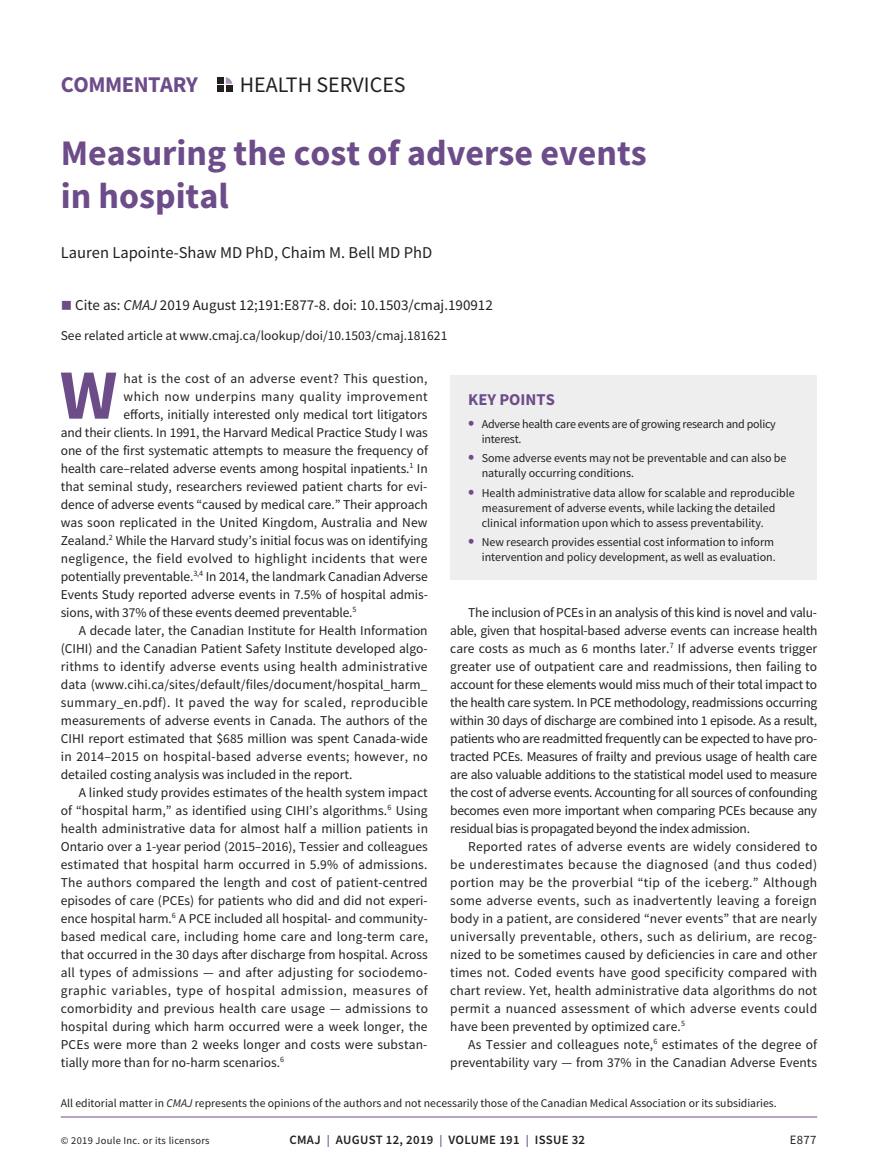
<style>
.page{position:relative;width:878px;height:1175px;background:#fff}
.page>*{position:absolute;margin:0;border:0;box-sizing:border-box;transform-origin:0 0}
.t1{font:700 70.65px "Source Sans Pro";color:#6d4c8a}
.t2{font:700 36px/43.2px "Source Sans Pro";color:#6d4c8a}
.t3{font:700 22.5px "Source Sans Pro";letter-spacing:-.02em;color:#6d4c8a}
.t4{font:22.05px "Source Sans Pro";color:#231f20}
.t5{font:16.5px "Source Sans Pro";color:#231f20}
.t6{font:700 16.5px "Source Sans Pro";color:#6d4c8a}
.t7{font:15px "Source Sans Pro";color:#231f20}
.t8{font:13.5px/18px "Source Sans Pro";color:#231f20;text-align:justify}
.t9{font:13.5px "Source Sans Pro";letter-spacing:.02em;color:#231f20}
.t10{font:13.5px "Source Sans Pro";letter-spacing:.03em;color:#231f20}
.t11{font:13.5px "Source Sans Pro";letter-spacing:.04em;color:#231f20}
.t12{font:600 12.75px "Source Sans Pro";letter-spacing:.025em;color:#231f20}
.t13{font:12.75px "Source Sans Pro";color:#231f20}
.t14{font:12px/15px "Source Sans Pro";letter-spacing:-.005em;color:#231f20}
.t15{font:11.7px "Source Sans Pro";color:#231f20}
.t16{font:10.5px "Source Sans Pro";letter-spacing:.025em;color:#231f20}
.s1{color:#6d4c8a}
.s2{font-style:italic}
.s3{font-weight:700;font-size:18px;color:#6d4c8a}
.s4{font-size:12px;color:#6d4c8a}
</style>
<div class="page">
<hr style="left:61px;top:1116px;width:756px;height:1px;background:#6d4c8a">
<div style="left:218px;top:77px;width:6px;height:7px;background:#231f20"></div>
<div style="left:218px;top:85px;width:6px;height:7px;background:#231f20"></div>
<svg style="left:226px;top:77px;width:6px;height:7px"></svg>
<div style="left:226px;top:85px;width:6px;height:7px;background:#231f20"></div>
<div style="left:450px;top:375px;width:367px;height:204px;background:#eeeeef"></div>
<h3 class="t3" style="left:61px;top:69px;width:139px">COMMENTARY</h3>
<h3 class="t4" style="left:240px;top:70px;width:167px">HEALTH SERVICES</h3>
<h2 class="t2" style="left:61px;top:131px;width:587px">Measuring the cost of adverse events in hospital</h2>
<p class="t5" style="left:61px;top:242px;width:373px">Lauren Lapointe-Shaw MD PhD, Chaim M. Bell MD PhD</p>
<p class="t7" style="left:61px;top:296px;width:433px"><span class="s1">■</span> Cite as: <span class="s2">CMAJ</span> 2019 August 12;191:E877-8. doi: 10.1503/cmaj.190912</p>
<p class="t8" style="left:61px;top:327px;width:388px">See related article at www.cmaj.ca/lookup/doi/10.1503/cmaj.181621</p>
<h1 class="t1" style="left:60px;top:347px;width:59px">W</h1>
<p class="t9" style="left:124px;top:369px;width:305px">hat is the cost of an adverse event? This question,</p>
<p class="t10" style="left:124px;top:387px;width:306px">which now underpins many quality improvement</p>
<p class="t8" style="left:124px;top:405px;width:305px">efforts, initially interested only medical tort litigators</p>
<p class="t8" style="left:61px;top:423px;width:368px">and their clients. In 1991, the Harvard Medical Practice Study I was</p>
<p class="t8" style="left:61px;top:441px;width:369px">one of the first systematic attempts to measure the frequency of</p>
<p class="t8" style="left:61px;top:459px;width:368px">health care–related adverse events among hospital inpatients.<sup>1</sup> In</p>
<p class="t8" style="left:61px;top:477px;width:368px">that seminal study, researchers reviewed patient charts for evi-</p>
<p class="t8" style="left:61px;top:495px;width:368px">dence of adverse events “caused by medical care.” Their approach</p>
<p class="t8" style="left:61px;top:513px;width:368px">was soon replicated in the United Kingdom, Australia and New</p>
<p class="t8" style="left:61px;top:531px;width:368px">Zealand.<sup>2</sup> While the Harvard study’s initial focus was on identifying</p>
<p class="t9" style="left:61px;top:549px;width:368px">negligence, the field evolved to highlight incidents that were</p>
<p class="t8" style="left:61px;top:567px;width:368px">potentially preventable.<sup>3,4</sup> In 2014, the landmark Canadian Adverse</p>
<p class="t8" style="left:61px;top:585px;width:368px">Events Study reported adverse events in 7.5% of hospital admis-</p>
<p class="t8" style="left:61px;top:603px;width:297px">sions, with 37% of these events deemed preventable.<sup>5</sup></p>
<p class="t8" style="left:79px;top:621px;width:350px">A decade later, the Canadian Institute for Health Information</p>
<p class="t8" style="left:61px;top:639px;width:368px">(CIHI) and the Canadian Patient Safety Institute developed algo-</p>
<p class="t9" style="left:61px;top:657px;width:368px">rithms to identify adverse events using health administrative</p>
<p class="t8" style="left:61px;top:675px;width:368px">data (www.cihi.ca/sites/default/files/document/hospital_harm_</p>
<p class="t10" style="left:61px;top:693px;width:368px">summary_en.pdf). It paved the way for scaled, reproducible</p>
<p class="t8" style="left:61px;top:711px;width:368px">measurements of adverse events in Canada. The authors of the</p>
<p class="t8" style="left:61px;top:729px;width:368px">CIHI report estimated that $685 million was spent Canada-wide</p>
<p class="t9" style="left:61px;top:747px;width:368px">in 2014–2015 on hospital-based adverse events; however, no</p>
<p class="t8" style="left:61px;top:765px;width:293px">detailed costing analysis was included in the report.</p>
<p class="t8" style="left:79px;top:783px;width:350px">A linked study provides estimates of the health system impact</p>
<p class="t8" style="left:61px;top:801px;width:368px">of “hospital harm,” as identified using CIHI’s algorithms.<sup>6</sup> Using</p>
<p class="t8" style="left:61px;top:819px;width:369px">health administrative data for almost half a million patients in</p>
<p class="t8" style="left:61px;top:837px;width:368px">Ontario over a 1-year period (2015–2016), Tessier and colleagues</p>
<p class="t8" style="left:61px;top:855px;width:368px">estimated that hospital harm occurred in 5.9% of admissions.</p>
<p class="t8" style="left:61px;top:873px;width:368px">The authors compared the length and cost of patient-centred</p>
<p class="t8" style="left:61px;top:891px;width:368px">episodes of care (PCEs) for patients who did and did not experi-</p>
<p class="t8" style="left:61px;top:909px;width:368px">ence hospital harm.<sup>6</sup> A PCE included all hospital- and community-</p>
<p class="t8" style="left:61px;top:927px;width:369px">based medical care, including home care and long-term care,</p>
<p class="t8" style="left:61px;top:945px;width:368px">that occurred in the 30 days after discharge from hospital. Across</p>
<p class="t9" style="left:61px;top:963px;width:368px">all types of admissions — and after adjusting for sociodemo-</p>
<p class="t11" style="left:61px;top:981px;width:368px">graphic variables, type of hospital admission, measures of</p>
<p class="t9" style="left:61px;top:999px;width:368px">comorbidity and previous health care usage — admissions to</p>
<p class="t8" style="left:61px;top:1017px;width:368px">hospital during which harm occurred were a week longer, the</p>
<p class="t8" style="left:61px;top:1035px;width:368px">PCEs were more than 2 weeks longer and costs were substan-</p>
<p class="t8" style="left:61px;top:1053px;width:225px">tially more than for no-harm scenarios.<sup>6</sup></p>
<p class="t6" style="left:468px;top:389px;width:88px">KEY POINTS</p>
<p class="t14" style="left:482px;top:416px;width:295px;text-indent:-14px"><span class="s3">•</span> Adverse health care events are of growing research and policy interest.</p>
<p class="t14" style="left:482px;top:451px;width:306px;text-indent:-14px"><span class="s3">•</span> Some adverse events may not be preventable and can also be naturally occurring conditions.</p>
<p class="t14" style="left:482px;top:485px;width:314px;text-indent:-14px"><span class="s3">•</span> Health administrative data allow for scalable and reproducible measurement of adverse events, while lacking the detailed clinical information upon which to assess preventability.</p>
<p class="t14" style="left:468px;top:535px;width:309px;text-align:right"><span class="s3">•</span> New research provides essential cost information to inform intervention and policy development, as well as evaluation.</p>
<p class="t8" style="left:450px;top:603px;width:369px;text-indent:18px">The inclusion of PCEs in an analysis of this kind is novel and valu&shy;able, given that hospital-based adverse events can increase health care costs as much as 6 months later.<sup>7</sup> If adverse events trigger greater use of outpatient care and readmissions, then failing to account for these elements would miss much of their total impact to the health care system. In PCE methodology, readmissions occurring within 30 days of discharge are combined into 1 episode. As a result, patients who are readmitted frequently can be expected to have pro&shy;tracted PCEs. Measures of frailty and previous usage of health care are also valuable additions to the statistical model used to measure the cost of adverse events. Accounting for all sources of confounding becomes even more important when comparing PCEs because any residual bias is propagated beyond the index admission.</p>
<p class="t8" style="left:450px;top:837px;width:368px;text-indent:18px">Reported rates of adverse events are widely considered to be underestimates because the diagnosed (and thus coded) portion may be the proverbial “tip of the iceberg.” Although some adverse events, such as inadvertently leaving a foreign body in a patient, are considered “never events” that are nearly universally preventable, others, such as delirium, are recog&shy;nized to be sometimes caused by deficiencies in care and other times not. Coded events have good specificity compared with chart review. Yet, health administrative data algorithms do not permit a nuanced assessment of which adverse events could have been prevented by optimized care.<sup>5</sup></p>
<p class="t8" style="left:450px;top:1035px;width:368px;text-align:right">As Tessier and colleagues note,<sup>6</sup> estimates of the degree of preventability vary — from 37% in the Canadian Adverse Events</p>
<p class="t15" style="left:61px;top:1095px;width:717px">All editorial matter in <span class="s2">CMAJ</span> represents the opinions of the authors and not necessarily those of the Canadian Medical Association or its subsidiaries.</p>
<p class="t16" style="left:61px;top:1134px;width:150px">© 2019 Joule Inc. or its licensors</p>
<p class="t12" style="left:289px;top:1131px;width:297px">CMAJ <span class="s4">|</span> AUGUST 12, 2019 <span class="s4">|</span> VOLUME 191 <span class="s4">|</span> ISSUE 32</p>
<p class="t13" style="left:789px;top:1132px;width:28px">E877</p>
</div>
